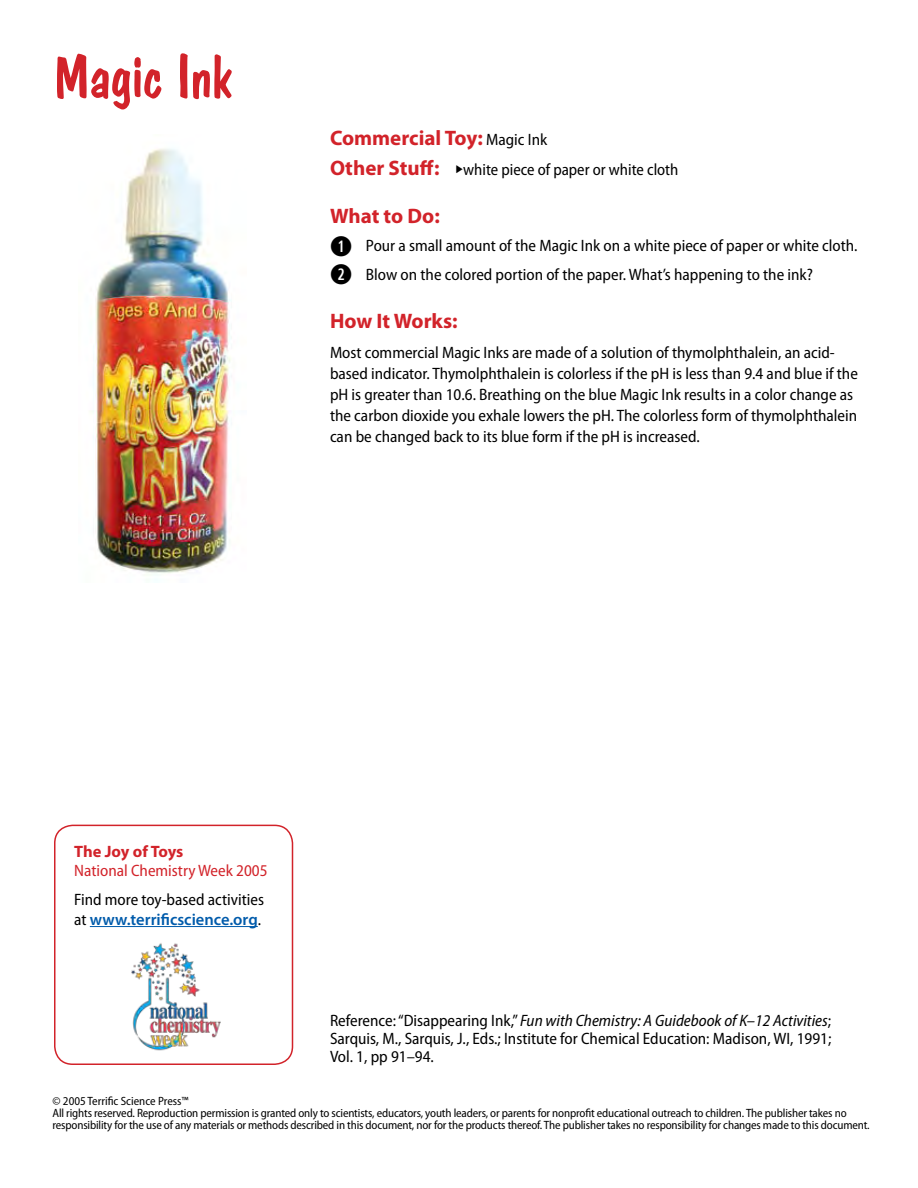
<style>
.page{position:relative;width:918px;height:1188px;background:#fff}
.page>*{position:absolute;margin:0;border:0;box-sizing:border-box;transform-origin:0 0}
.t1{font:60px "Dom Casual D";color:#d2232a}
.t2{font:700 21px "Myriad Pro";color:#d2232a}
.t3{font:semi-condensed 16.5px/21px "Myriad Pro";color:#000}
.t4{font:semi-condensed 16.5px/19.8px "Myriad Pro";color:#d2232a}
.t5{font:semi-condensed 12px/12px "Myriad Pro";letter-spacing:-.01em;color:#000}
.s1{font-weight:400;font-stretch:semi-condensed;font-size:16.5px;color:#000}
.s2{font-weight:700;font-stretch:normal;font-size:21px;color:#d2232a}
.s3{font-family:"Combi Numerals Pro";font-weight:700;font-stretch:normal;font-size:27px}
.s4{font-weight:700;font-stretch:normal}
.s5{font-weight:600;font-stretch:normal;color:#005bab}
.s6{font-style:italic}
</style>
<div class="page">
<hr style="left:90px;top:926px;width:168px;height:1px;background:#005bab">
<div style="left:54px;top:825px;width:239px;height:240px;border:2px solid #d2232a;border-radius:18px"></div>
<img style="left:131px;top:943px;width:90px;height:108px">
<img style="left:90px;top:149px;width:142px;height:431px">
<p class="t1" style="left:54px;top:42px;width:180px">Magic Ink</p>
<p class="t2" style="left:330px;top:124px;width:219px">Commercial Toy: <span class="s1">Magic Ink</span></p>
<p class="t3" style="left:330px;top:159px;width:350px"><span class="s2">Other Stuff:</span> white piece of paper or white cloth</p>
<p class="t2" style="left:330px;top:202px;width:111px">What to Do:</p>
<p class="t3" style="left:330px;top:232px;width:529px;line-height:28.5px"><span class="s3">q</span> Pour a small amount of the Magic Ink on a white piece of paper or white cloth. <span class="s3">w</span> Blow on the colored portion of the paper. What’s happening to the ink?</p>
<p class="t2" style="left:330px;top:307px;width:129px">How It Works:</p>
<p class="t3" style="left:330px;top:342px;width:529px">Most commercial Magic Inks are made of a solution of thymolphthalein, an acid&shy;based indicator. Thymolphthalein is colorless if the pH is less than 9.4 and blue if the pH is greater than 10.6. Breathing on the blue Magic Ink results in a color change as the carbon dioxide you exhale lowers the pH. The colorless form of thymolphthalein can be changed back to its blue form if the pH is increased.</p>
<p class="t4" style="left:74px;top:841px;width:195px"><span class="s4">The Joy of Toys<br></span>National Chemistry Week 2005</p>
<p class="t3" style="left:74px;top:890px;width:191px;line-height:19.8px">Find more toy-based activities at <span class="s5">www.terrificscience.org</span>.</p>
<p class="t3" style="left:330px;top:1011px;width:503px;line-height:18px;text-align:justify">Reference: “Disappearing Ink,” <span class="s6">Fun with Chemistry: A Guidebook of K–12 Activities</span>; Sarquis, M., Sarquis, J., Eds.; Institute for Chemical Education: Madison, WI, 1991; Vol. 1, pp 91–94.</p>
<p class="t5" style="left:52px;top:1095px;width:819px">© 2005 Terrific Science Press™<br>All rights reserved. Reproduction permission is granted only to scientists, educators, youth leaders, or parents for nonprofit educational outreach to children. The publisher takes no responsibility for the use of any materials or methods described in this document, nor for the products thereof. The publisher takes no responsibility for changes made to this document.</p>
</div>
